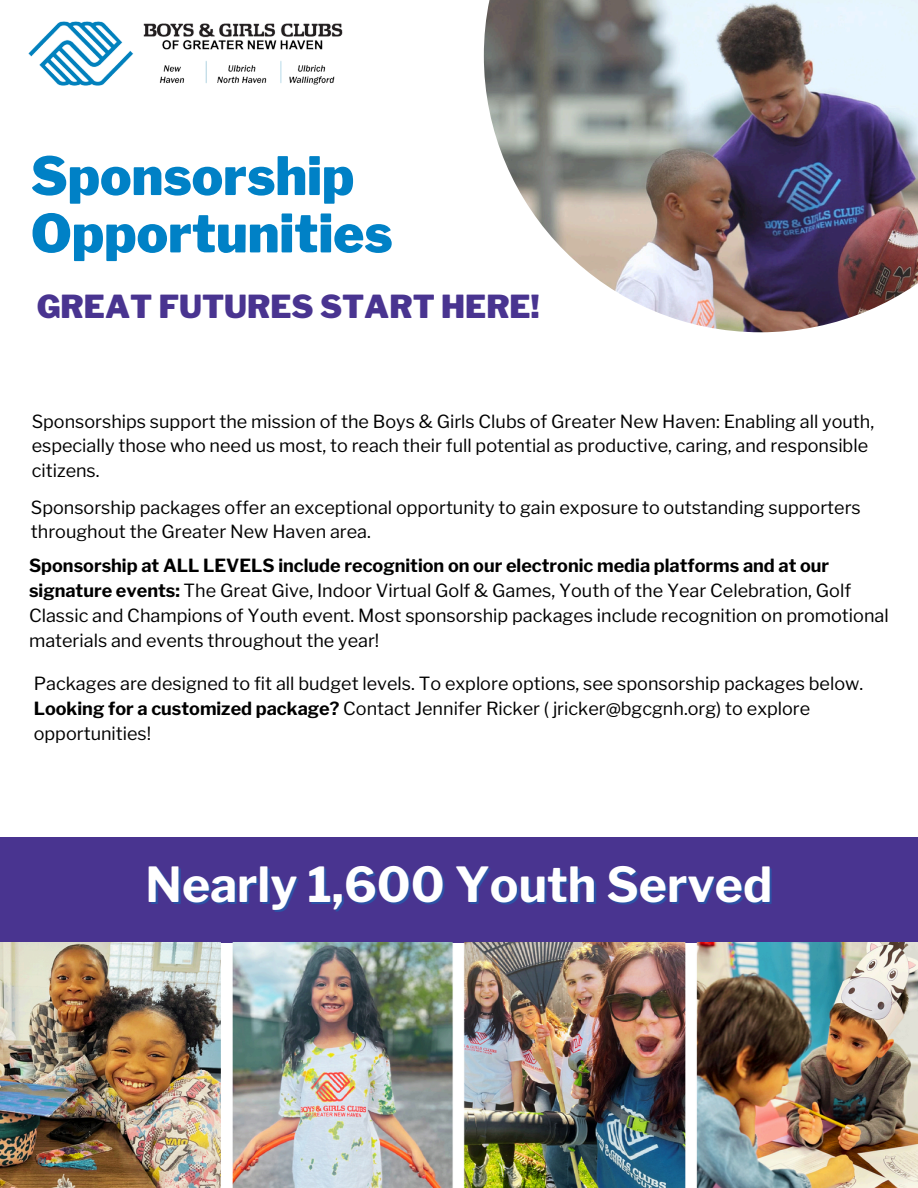
<style>
.page{position:relative;width:918px;height:1188px;background:#fff}
.page>*{position:absolute;margin:0;border:0;box-sizing:border-box;transform-origin:0 0}
.t1{font:900 52.5px/57.3px "Libre Franklin";color:#0081c6}
.t2{font:700 48px "Libre Franklin";color:#fff}
.t3{font:900 31.5px "Libre Franklin";color:#493490}
.t4{font:18px/24.8px "Libre Franklin";color:#000}
.s1{font-weight:700}
</style>
<div class="page">
<img style="left:484px;top:0;width:434px;height:332px">
<div style="left:0;top:837px;width:918px;height:106px;background:#493490"></div>
<img style="left:28px;top:21px;width:315px;height:65px">
<img style="left:0;top:943px;width:918px;height:245px">
<p class="t1" style="left:31px;top:148px;width:363px">Sponsorship<br>Opportunities</p>
<h1 class="t3" style="left:37px;top:288px;width:504px">GREAT FUTURES START HERE!</h1>
<p class="t4" style="left:32px;top:409px;width:844px">Sponsorships support the mission of the Boys &amp; Girls Clubs of Greater New Haven: Enabling all youth, especially those who need us most, to reach their full potential as productive, caring, and responsible citizens.</p>
<p class="t4" style="left:31px;top:495px;width:831px">Sponsorship packages offer an exceptional opportunity to gain exposure to outstanding supporters throughout the Greater New Haven area.</p>
<p class="t4" style="left:29px;top:553px;width:861px"><span class="s1">Sponsorship at ALL LEVELS include recognition on our electronic media platforms and at our signature events:</span> The Great Give, Indoor Virtual Golf &amp; Games, Youth of the Year Celebration, Golf Classic and Champions of Youth event. Most sponsorship packages include recognition on promotional materials and events throughout the year!</p>
<p class="t4" style="left:34px;top:671px;width:831px">Packages are designed to fit all budget levels. To explore options, see sponsorship packages below.<br><span class="s1">Looking for a customized package?</span> Contact Jennifer Ricker ( jricker@bgcgnh.org) to explore opportunities!</p>
<h2 class="t2" style="left:146px;top:855px;width:628px">Nearly 1,600 Youth Served</h2>
</div>
